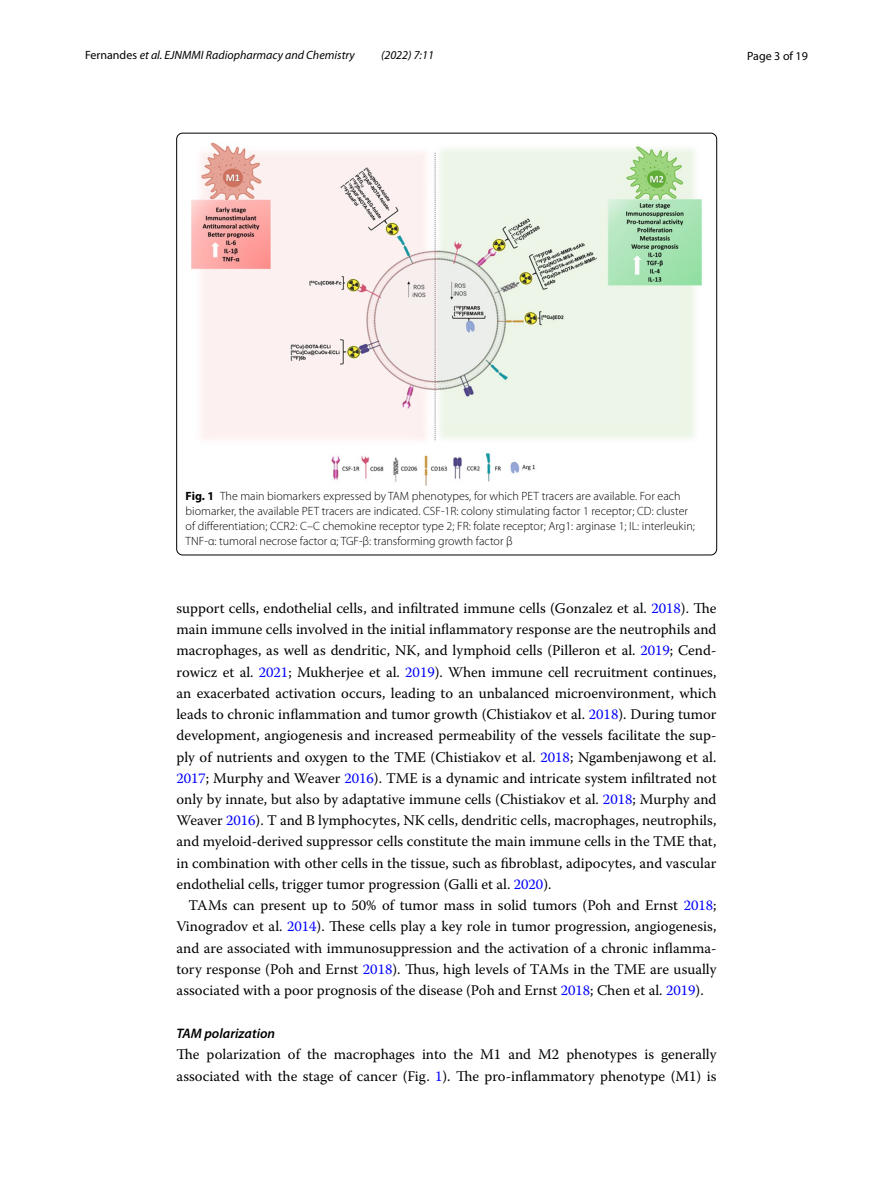
<style>
.page{position:relative;width:893px;height:1187px;background:#fff}
.page>*{position:absolute;margin:0;border:0;box-sizing:border-box;transform-origin:0 0}
.t1{font:14.7px/21.3px "Warnock Pro";color:#000;text-align:justify}
.t2{font:italic 600 13.8px "Myriad Pro";color:#000}
.t3{font:300 12px/15px "Myriad Pro";color:#000}
.t4{font:italic 12px "Myriad Pro";color:#000}
.t5{font:12px "Myriad Pro";color:#000}
.s1{font-style:normal}
.s2{font-weight:700}
.s3{color:#00f}
</style>
<div class="page">
<img style="left:191px;top:142px;width:511px;height:343px">
<p class="t4" style="left:85px;top:48px;width:271px"><span class="s1">Fernandes</span> et al. EJNMMI Radiopharmacy and Chemistry</p>
<p class="t4" style="left:381px;top:48px;width:54px">(2022) 7:11</p>
<p class="t5" style="left:747px;top:48px;width:62px">Page 3 of 19</p>
<p class="t3" style="left:186px;top:489px;width:511px"><span class="s2">Fig. 1</span> The main biomarkers expressed by TAM phenotypes, for which PET tracers are available. For each biomarker, the available PET tracers are indicated. CSF-1R: colony stimulating factor 1 receptor; CD: cluster of differentiation; CCR2: C–C chemokine receptor type 2; FR: folate receptor; Arg1: arginase 1; IL: interleukin; TNF-α: tumoral necrose factor α; TGF-β: transforming growth factor β</p>
<p class="t1" style="left:176px;top:597px;width:542px">support cells, endothelial cells, and infiltrated immune cells (Gonzalez et al. <span class="s3">2018</span>). The main immune cells involved in the initial inflammatory response are the neutrophils and macrophages, as well as dendritic, NK, and lymphoid cells (Pilleron et al. <span class="s3">2019</span>; Cend&shy;rowicz et al. <span class="s3">2021</span>; Mukherjee et al. <span class="s3">2019</span>). When immune cell recruitment continues, an exacerbated activation occurs, leading to an unbalanced microenvironment, which leads to chronic inflammation and tumor growth (Chistiakov et al. <span class="s3">2018</span>). During tumor development, angiogenesis and increased permeability of the vessels facilitate the sup&shy;ply of nutrients and oxygen to the TME (Chistiakov et al. <span class="s3">2018</span>; Ngambenjawong et al.<br><span class="s3">2017</span>; Murphy and Weaver <span class="s3">2016</span>). TME is a dynamic and intricate system infiltrated not only by innate, but also by adaptative immune cells (Chistiakov et al. <span class="s3">2018</span>; Murphy and Weaver <span class="s3">2016</span>). T and B lymphocytes, NK cells, dendritic cells, macrophages, neutrophils, and myeloid-derived suppressor cells constitute the main immune cells in the TME that, in combination with other cells in the tissue, such as fibroblast, adipocytes, and vascular endothelial cells, trigger tumor progression (Galli et al. <span class="s3">2020</span>).</p>
<p class="t1" style="left:176px;top:894px;width:542px;text-indent:12px">TAMs can present up to 50% of tumor mass in solid tumors (Poh and Ernst <span class="s3">2018</span>; Vinogradov et al. <span class="s3">2014</span>). These cells play a key role in tumor progression, angiogenesis, and are associated with immunosuppression and the activation of a chronic inflamma&shy;tory response (Poh and Ernst <span class="s3">2018</span>). Thus, high levels of TAMs in the TME are usually associated with a poor prognosis of the disease (Poh and Ernst <span class="s3">2018</span>; Chen et al. <span class="s3">2019</span>).</p>
<p class="t2" style="left:176px;top:1024px;width:100px">TAM polarization</p>
<p class="t1" style="left:176px;top:1043px;width:541px">The polarization of the macrophages into the M1 and M2 phenotypes is generally associated with the stage of cancer (Fig. <span class="s3">1</span>). The pro-inflammatory phenotype (M1) is</p>
</div>
